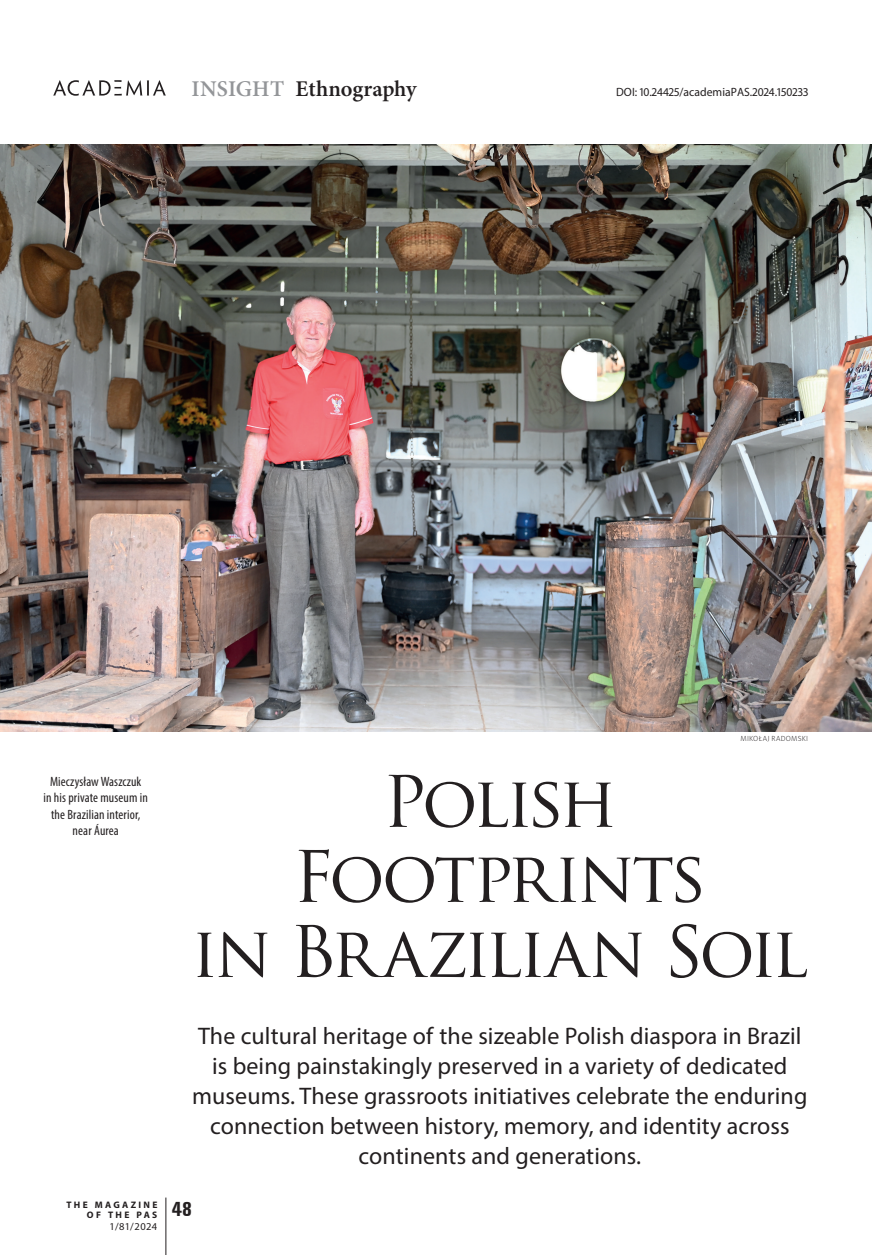
<style>
.page{position:relative;width:872px;height:1255px;background:#fff}
.page>*{position:absolute;margin:0;border:0;box-sizing:border-box;transform-origin:0 0}
.t1{font:69px/75px "Trajan Pro";letter-spacing:-.06em;color:#231f20;text-align:center}
.t2{font:24px/30px "Myriad Pro";letter-spacing:.005em;color:#231f20;text-align:center}
.t3{font:600 22.5px "Minion Pro";color:#231f20}
.t4{font:700 condensed 21px "Unitus TEE";color:#231f20}
.t5{font:condensed 13.5px/16.5px "Myriad Pro";letter-spacing:.01em;color:#231f20;text-align:center}
.t6{font:12px "Myriad Pro";letter-spacing:.005em;color:#231f20}
.t7{font:10.5px "Myriad Pro";color:#231f20}
.t8{font:700 9.45px/10.5px "Myriad Pro";letter-spacing:.245em;color:#231f20;text-align:right}
.t9{font:7.5px "Naomi Sans EFN Thin";letter-spacing:.035em;color:#231f20}
.s1{color:#939598}
</style>
<div class="page">
<hr style="left:166px;top:1197px;width:1px;height:57px;background:#231f20">
<img style="left:0;top:145px;width:872px;height:586px">
<svg style="left:53px;top:80px;width:113px;height:16px"></svg>
<p class="t3" style="left:191px;top:73px;width:226px"><span class="s1">INSIGHT</span> Ethnography</p>
<p class="t6" style="left:616px;top:84px;width:193px">DOI: 10.24425/academiaPAS.2024.150233</p>
<p class="t5" style="left:43px;top:773px;width:106px">Mieczysław Waszczuk<br>in his private museum in the Brazilian interior, near Áurea</p>
<p class="t9" style="left:740px;top:734px;width:69px">MIKOŁAJ RADOMSKI</p>
<h1 class="t1" style="left:191px;top:763px;width:619px">Polish<br>Footprints<br>in Brazilian Soil</h1>
<p class="t8" style="left:67px;top:1198px;width:92px">THE MAGAZINE<br>OF THE PAS</p>
<p class="t7" style="left:109px;top:1220px;width:49px">1/81/2024</p>
<p class="t2" style="left:192px;top:1020px;width:617px">The cultural heritage of the sizeable Polish diaspora in Brazil is being painstakingly preserved in a variety of dedicated museums. These grassroots initiatives celebrate the enduring connection between history, memory, and identity across continents and generations.</p>
<p class="t4" style="left:172px;top:1196px;width:21px">48</p>
</div>
